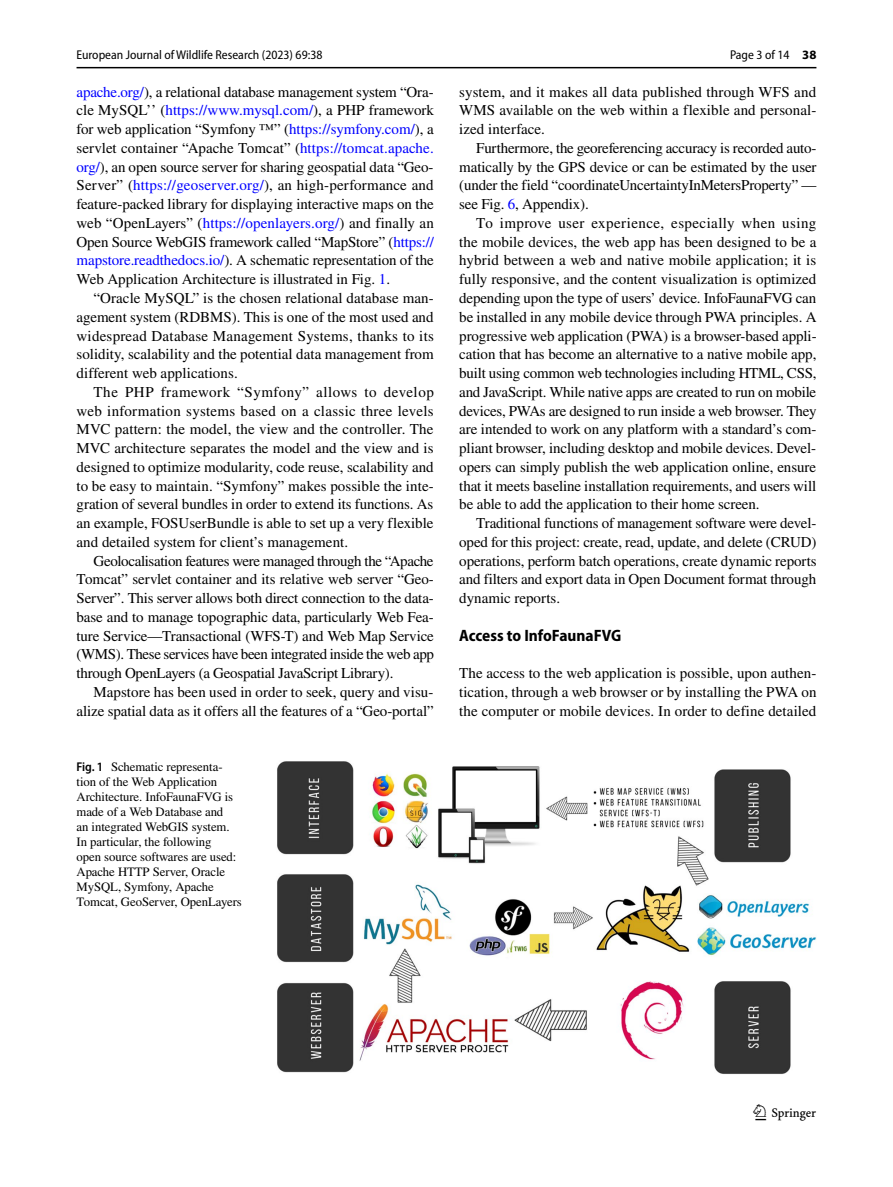
<style>
.page{position:relative;width:893px;height:1187px;background:#fff}
.page>*{position:absolute;margin:0;border:0;box-sizing:border-box;transform-origin:0 0}
.t1{font:22.5px "Springnew Regular 3";color:#000}
.t2{font:700 semi-condensed 16.5px "Myriad Pro";color:#000}
.t3{font:15px/18.8px "STIX";color:#000;text-align:justify}
.t4{font:12.75px/15px "STIX";letter-spacing:-.005em;color:#000}
.t5{font:semi-condensed 12.75px "Myriad Pro";color:#000}
.s1{color:#00f}
.s2{font-family:"Myriad Pro";font-weight:600;font-stretch:semi-condensed}
.s3{font-weight:700;font-stretch:normal}
</style>
<div class="page">
<hr style="left:77px;top:67px;width:739px;height:1px;background:#000">
<img style="left:277px;top:761px;width:539px;height:312px">
<p class="t5" style="left:77px;top:48px;width:247px">European Journal of Wildlife Research (2023) 69:38</p>
<p class="t3" style="left:77px;top:83px;width:359px"><span class="s1">apache.org/</span>), a relational database management system “Ora&shy;cle MySQL’’ (<span class="s1">https://www.mysql.com/</span>), a PHP framework for web application “Symfony ™” (<span class="s1">https://symfony.com/</span>), a servlet container “Apache Tomcat” (<span class="s1">https://tomcat.apache. org/</span>), an open source server for sharing geospatial data “Geo-Server” (<span class="s1">https://geoserver.org/</span>), an high-performance and feature-packed library for displaying interactive maps on the web “OpenLayers” (<span class="s1">https://openlayers.org/</span>) and finally an Open Source WebGIS framework called “MapStore” (<span class="s1">https:// mapstore.readthedocs.io/</span>). A schematic representation of the Web Application Architecture is illustrated in Fig. <span class="s1">1</span>.</p>
<p class="t3" style="left:77px;top:289px;width:359px;text-indent:17px">“Oracle MySQL” is the chosen relational database man&shy;agement system (RDBMS). This is one of the most used and widespread Database Management Systems, thanks to its solidity, scalability and the potential data management from different web applications.</p>
<p class="t3" style="left:77px;top:383px;width:359px;text-indent:17px">The PHP framework “Symfony” allows to develop web information systems based on a classic three levels MVC pattern: the model, the view and the controller. The MVC architecture separates the model and the view and is designed to optimize modularity, code reuse, scalability and to be easy to maintain. “Symfony” makes possible the inte&shy;gration of several bundles in order to extend its functions. As an example, FOSUserBundle is able to set up a very flexible and detailed system for client’s management.</p>
<p class="t3" style="left:77px;top:552px;width:359px;text-indent:17px">Geolocalisation features were managed through the “Apache Tomcat” servlet container and its relative web server “Geo-Server”. This server allows both direct connection to the data&shy;base and to manage topographic data, particularly Web Fea&shy;ture Service—Transactional (WFS-T) and Web Map Service (WMS). These services have been integrated inside the web app through OpenLayers (a Geospatial JavaScript Library).</p>
<p class="t3" style="left:77px;top:683px;width:359px;text-align:right">Mapstore has been used in order to seek, query and visu&shy;alize spatial data as it offers all the features of a “Geo-portal”</p>
<p class="t4" style="left:77px;top:759px;width:167px"><span class="s2">Fig. 1</span> Schematic representa&shy;tion of the Web Application<br>Architecture. InfoFaunaFVG is made of a Web Database and<br>an integrated WebGIS system.<br>In particular, the following<br>open source softwares are used:<br>Apache HTTP Server, Oracle<br>MySQL, Symfony, Apache<br>Tomcat, GeoServer, OpenLayers</p>
<p class="t5" style="left:730px;top:48px;width:88px">Page 3 of 14 <span class="s3">38</span></p>
<p class="t3" style="left:459px;top:83px;width:359px">system, and it makes all data published through WFS and WMS available on the web within a flexible and personal&shy;ized interface.</p>
<p class="t3" style="left:459px;top:139px;width:359px;text-indent:17px">Furthermore, the georeferencing accuracy is recorded auto&shy;matically by the GPS device or can be estimated by the user (under the field “coordinateUncertaintyInMetersProperty” — see Fig. <span class="s1">6</span>, Appendix).</p>
<p class="t3" style="left:459px;top:214px;width:359px;text-indent:17px">To improve user experience, especially when using the mobile devices, the web app has been designed to be a hybrid between a web and native mobile application; it is fully responsive, and the content visualization is optimized depending upon the type of users’ device. InfoFaunaFVG can be installed in any mobile device through PWA principles. A progressive web application (PWA) is a browser-based appli&shy;cation that has become an alternative to a native mobile app, built using common web technologies including HTML, CSS, and JavaScript. While native apps are created to run on mobile devices, PWAs are designed to run inside a web browser. They are intended to work on any platform with a standard’s com&shy;pliant browser, including desktop and mobile devices. Devel&shy;opers can simply publish the web application online, ensure that it meets baseline installation requirements, and users will be able to add the application to their home screen.</p>
<p class="t3" style="left:459px;top:514px;width:359px;text-indent:17px">Traditional functions of management software were devel&shy;oped for this project: create, read, update, and delete (CRUD) operations, perform batch operations, create dynamic reports and filters and export data in Open Document format through dynamic reports.</p>
<p class="t2" style="left:459px;top:626px;width:164px">Access to InfoFaunaFVG</p>
<p class="t3" style="left:459px;top:664px;width:359px">The access to the web application is possible, upon authen&shy;tication, through a web browser or by installing the PWA on the computer or mobile devices. In order to define detailed</p>
<h1 class="t1" style="left:755px;top:1104px;width:62px">1 3</h1>
</div>
